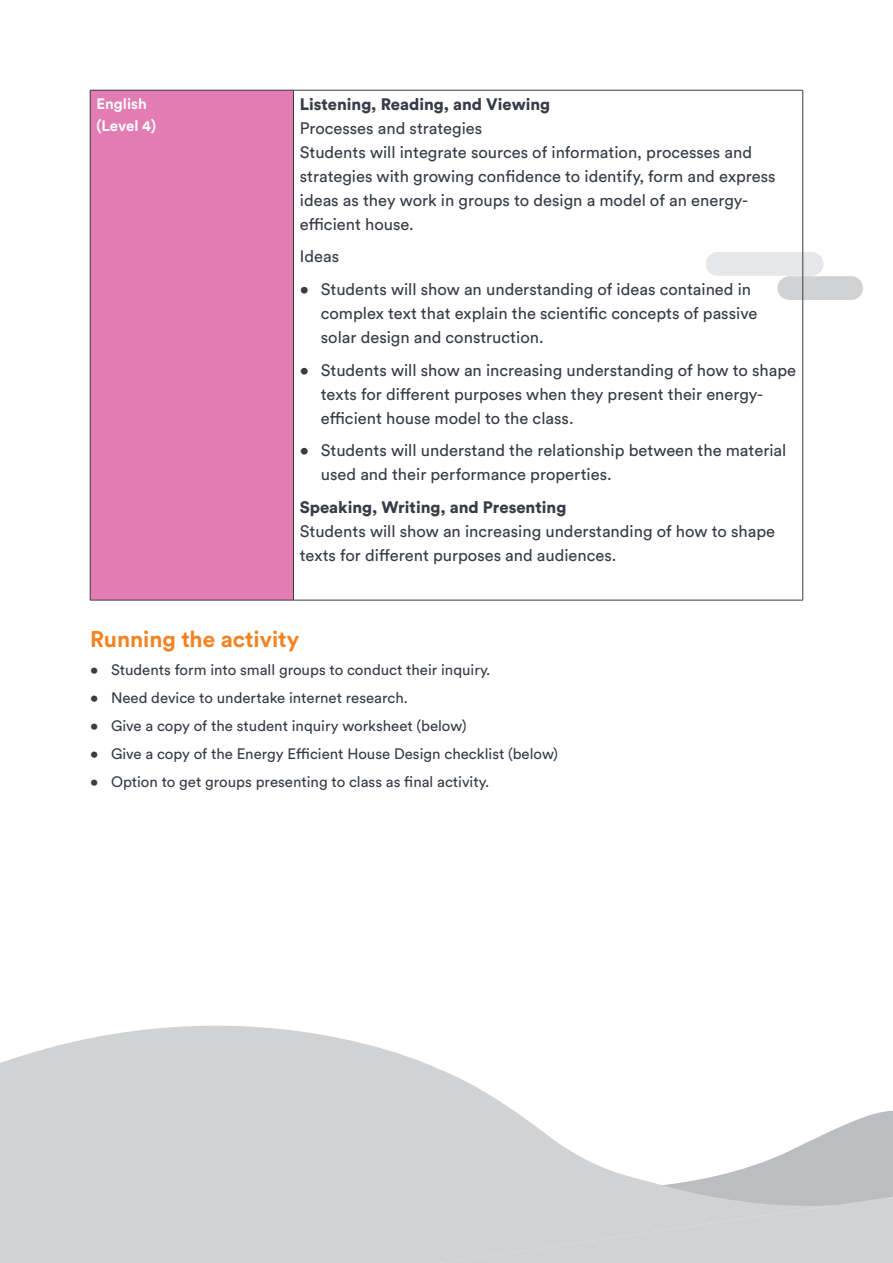
<style>
.page{position:relative;width:893px;height:1263px;background:#fff}
.page>*{position:absolute;margin:0;border:0;box-sizing:border-box;transform-origin:0 0}
.t1{font:700 22.5px "Circular Std";color:#f58220}
.t2{font:16.5px/24px "Circular Std";color:#373c47}
.t3{font:900 16.5px "Circular Std";color:#373c47}
.t4{font:15px "Circular Std";color:#373c47}
.t5{font:700 15px/22.5px "Circular Std";color:#fff}
</style>
<div class="page">
<div style="left:706px;top:252px;width:117px;height:24px;background:#e6e7e9;border-radius:12px"></div>
<div style="left:778px;top:276px;width:85px;height:24px;background:#d1d2d4;border-radius:12px"></div>
<svg style="left:0;top:1025px;width:514px;height:238px;background:#d5d6d8"></svg>
<svg style="left:439px;top:1111px;width:454px;height:152px"></svg>
<div style="left:90px;top:90px;width:203px;height:510px;background:#e37cb2"></div>
<hr style="left:90px;top:90px;width:203px;height:1px;background:#383d46">
<hr style="left:90px;top:90px;width:1px;height:510px;background:#383d46">
<hr style="left:90px;top:600px;width:203px;height:1px;background:#383d46">
<hr style="left:293px;top:90px;width:510px;height:1px;background:#383d46">
<hr style="left:293px;top:90px;width:1px;height:510px;background:#383d46">
<hr style="left:802px;top:90px;width:1px;height:510px;background:#383d46">
<hr style="left:293px;top:600px;width:510px;height:1px;background:#383d46">
<p class="t5" style="left:97px;top:92px;width:61px">English (Level 4)</p>
<p class="t3" style="left:300px;top:93px;width:252px">Listening, Reading, and Viewing</p>
<p class="t2" style="left:300px;top:116px;width:477px">Processes and strategies<br>Students will integrate sources of information, processes and strategies with growing confidence to identify, form and express ideas as they work in groups to design a model of an energy&shy;efficient house.</p>
<p class="t2" style="left:300px;top:244px;width:41px">Ideas</p>
<p class="t2" style="left:321px;top:277px;width:438px;text-indent:-21px">• Students will show an understanding of ideas contained in complex text that explain the scientific concepts of passive solar design and construction.</p>
<p class="t2" style="left:321px;top:357px;width:477px;text-indent:-21px">• Students will show an increasing understanding of how to shape texts for different purposes when they present their energy&shy;efficient house model to the class.</p>
<p class="t2" style="left:321px;top:438px;width:467px;text-indent:-21px">• Students will understand the relationship between the material used and their performance properties.</p>
<p class="t3" style="left:300px;top:496px;width:268px">Speaking, Writing, and Presenting</p>
<p class="t2" style="left:300px;top:519px;width:477px">Students will show an increasing understanding of how to shape texts for different purposes and audiences.</p>
<h1 class="t1" style="left:90px;top:625px;width:211px">Running the activity</h1>
<p class="t4" style="left:90px;top:661px;width:402px">• Students form into small groups to conduct their inquiry.</p>
<p class="t4" style="left:90px;top:689px;width:320px">• Need device to undertake internet research.</p>
<p class="t4" style="left:90px;top:717px;width:378px">• Give a copy of the student inquiry worksheet (below)</p>
<p class="t4" style="left:90px;top:745px;width:470px">• Give a copy of the Energy Efficient House Design checklist (below)</p>
<p class="t4" style="left:90px;top:773px;width:401px">• Option to get groups presenting to class as final activity.</p>
</div>
